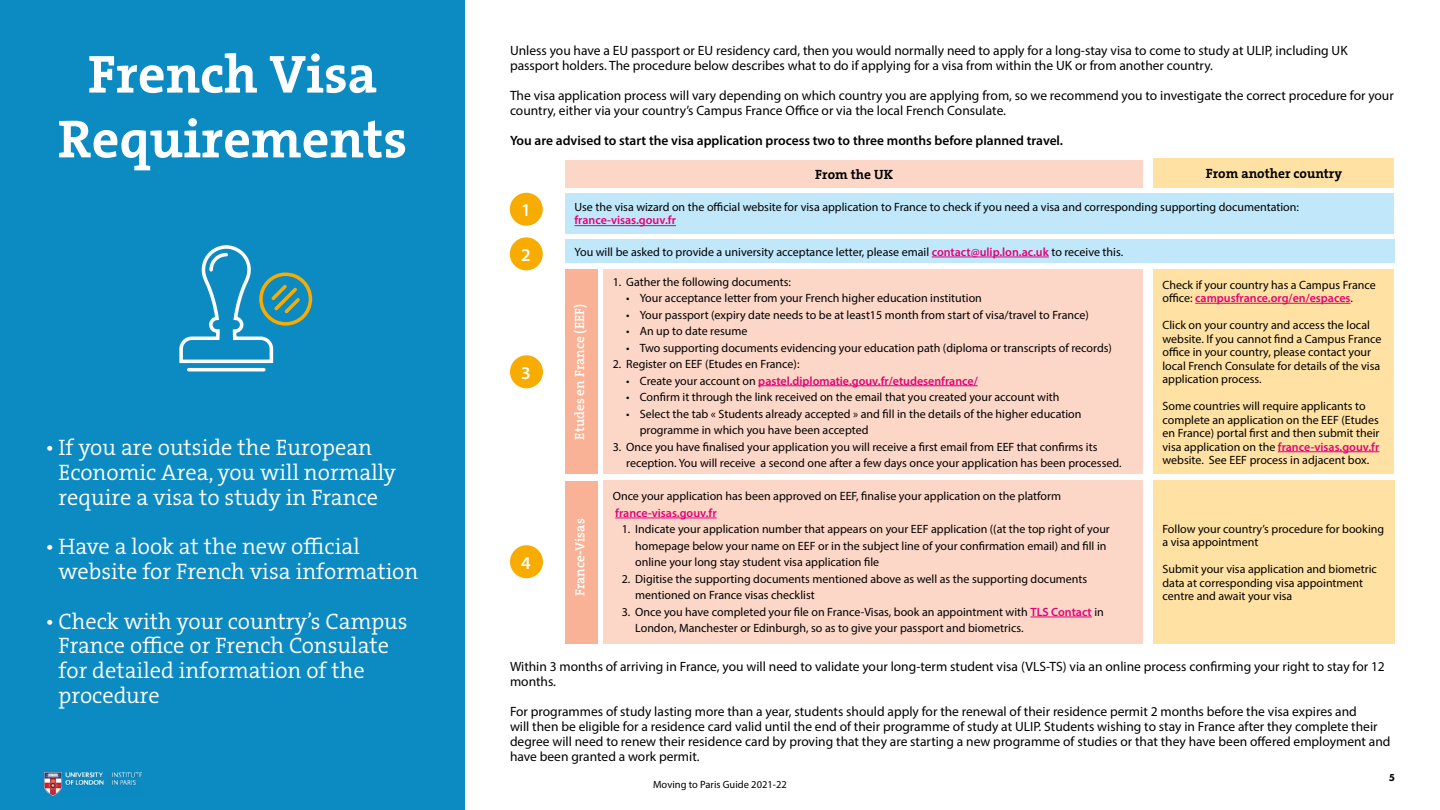
<style>
.page{position:relative;width:1440px;height:810px;background:#fff}
.page>*{position:absolute;margin:0;border:0;box-sizing:border-box;transform-origin:0 0}
.t1{font:54px/64.8px "The Serif HP7 Bld";color:#fff;text-align:center}
.t2{font:300 22.5px/24.8px "The Serif B W4";color:#fff}
.t3{font:600 18px "Myriad Pro";color:#fff}
.t4{font:13.5px/15px "Myriad Pro";color:#000}
.t5{font:600 13.5px "Myriad Pro";color:#000}
.t6{font:13.5px "The Serif HP6 Se Bld";color:#fff}
.t7{font:13.5px "The Serif HP7 Bld";color:#000}
.t8{font:12px/13.5px "Myriad Pro";color:#000}
.t9{font:600 12px "Myriad Pro";color:#e30077}
.t10{font:10.5px "Myriad Pro";color:#000}
.t11{font:800 10.5px "Futura PT";color:#000}
.s1{font-weight:600;color:#e30077}
.s2{font-weight:400;color:#000}
</style>
<div class="page">
<div style="left:0;top:0;width:465px;height:810px;background:#0c8bc3"></div>
<svg style="left:179px;top:245px;width:134px;height:127px"></svg>
<div style="left:566px;top:193px;width:828px;height:41px;background:#c0e8fa"></div>
<hr style="left:574px;top:225px;width:102px;height:1px;background:#e30077">
<div style="left:1154px;top:270px;width:240px;height:204px;background:#ffe2a3"></div>
<hr style="left:1195px;top:303px;width:156px;height:1px;background:#e30077">
<hr style="left:1278px;top:451px;width:101px;height:1px;background:#e30077">
<div style="left:510px;top:193px;width:33px;height:33px;background:#f8ac00;border-radius:50%"></div>
<div style="left:604px;top:270px;width:539px;height:204px;background:#fcd7c7"></div>
<hr style="left:758px;top:385px;width:220px;height:1px;background:#e30077">
<div style="left:604px;top:480px;width:539px;height:164px;background:#fcd7c7"></div>
<hr style="left:615px;top:518px;width:102px;height:1px;background:#e30077">
<hr style="left:1030px;top:617px;width:62px;height:1px;background:#e30077">
<div style="left:566px;top:239px;width:829px;height:24px;background:#c0e8fa"></div>
<hr style="left:932px;top:257px;width:117px;height:1px;background:#e30077">
<div style="left:1154px;top:480px;width:241px;height:164px;background:#ffe2a3"></div>
<div style="left:510px;top:355px;width:33px;height:33px;background:#f8ac00;border-radius:50%"></div>
<div style="left:510px;top:237px;width:33px;height:33px;background:#f8ac00;border-radius:50%"></div>
<div style="left:510px;top:545px;width:33px;height:33px;background:#f8ac00;border-radius:50%"></div>
<div style="left:565px;top:160px;width:578px;height:28px;background:#fcd7c7"></div>
<div style="left:1154px;top:158px;width:240px;height:30px;background:#ffe2a3"></div>
<div style="left:565px;top:270px;width:33px;height:204px;background:#fab296"></div>
<div style="left:565px;top:481px;width:33px;height:163px;background:#fab296"></div>
<img style="left:44px;top:773px;width:98px;height:23px">
<h1 class="t1" style="left:58px;top:42px;width:351px">French Visa<br>Requirements</h1>
<h2 class="t2" style="left:58px;top:436px;width:339px;text-indent:-14px">• If you are outside the European<br>Economic Area, you will normally require a visa to study in France</h2>
<h2 class="t2" style="left:58px;top:535px;width:361px;text-indent:-14px">• Have a look at the new official website for French visa information</h2>
<h2 class="t2" style="left:58px;top:609px;width:351px;text-indent:-14px">• Check with your country’s Campus<br>France office or French Consulate for detailed information of the procedure</h2>
<p class="t4" style="left:510px;top:43px;width:839px">Unless you have a EU passport or EU residency card, then you would normally need to apply for a long-stay visa to come to study at ULIP, including UK passport holders. The procedure below describes what to do if applying for a visa from within the UK or from another country.</p>
<p class="t4" style="left:510px;top:88px;width:885px">The visa application process will vary depending on which country you are applying from, so we recommend you to investigate the correct procedure for your country, either via your country’s Campus France Office or via the local French Consulate.</p>
<p class="t5" style="left:510px;top:132px;width:555px">You are advised to start the visa application process two to three months before planned travel.</p>
<h3 class="t3" style="left:521px;top:199px;width:11px">1</h3>
<h3 class="t3" style="left:521px;top:243px;width:11px">2</h3>
<h3 class="t3" style="left:521px;top:361px;width:11px">3</h3>
<h3 class="t3" style="left:521px;top:551px;width:11px">4</h3>
<p class="t7" style="left:815px;top:165px;width:80px">From the UK</p>
<p class="t7" style="left:1206px;top:164px;width:138px">From another country</p>
<p class="t8" style="left:574px;top:200px;width:726px">Use the visa wizard on the official website for visa application to France to check if you need a visa and corresponding supporting documentation:</p>
<p class="t9" style="left:574px;top:213px;width:103px">france-visas.gouv.fr</p>
<p class="t8" style="left:574px;top:245px;width:550px">You will be asked to provide a university acceptance letter, please email <span class="s1">contact@ulip.lon.ac.uk</span> to receive this.</p>
<p class="t6" style="left:571px;top:440px;width:137px;rotate:-90deg">Etudes en France (EEF)</p>
<p class="t6" style="left:571px;top:596px;width:79px;rotate:-90deg">France-Visas</p>
<p class="t8" style="left:613px;top:275px;width:180px">1. Gather the following documents:</p>
<p class="t8" style="left:626px;top:291px;width:357px">• Your acceptance letter from your French higher education institution</p>
<p class="t8" style="left:626px;top:308px;width:464px">• Your passport (expiry date needs to be at least15 month from start of visa/travel to France)</p>
<p class="t8" style="left:626px;top:324px;width:123px">• An up to date resume</p>
<p class="t8" style="left:626px;top:341px;width:487px">• Two supporting documents evidencing your education path (diploma or transcripts of records)</p>
<p class="t8" style="left:613px;top:357px;width:188px">2. Register on EEF (Etudes en France):</p>
<p class="t9" style="left:626px;top:373px;width:353px"><span class="s2">• Create your account on</span> pastel.diplomatie.gouv.fr/etudesenfrance/</p>
<p class="t8" style="left:626px;top:390px;width:435px">• Confirm it through the link received on the email that you created your account with</p>
<p class="t8" style="left:640px;top:405px;width:443px;line-height:16.5px;text-indent:-14px">• Select the tab « Students already accepted » and fill in the details of the higher education programme in which you have been accepted</p>
<p class="t8" style="left:626px;top:438px;width:497px;line-height:16.5px;text-indent:-14px">3. Once you have finalised your application you will receive a first email from EEF that confirms its reception. You will receive a second one after a few days once your application has been processed.</p>
<p class="t8" style="left:613px;top:489px;width:450px">Once your application has been approved on EEF, finalise your application on the platform</p>
<p class="t9" style="left:615px;top:505px;width:103px">france-visas.gouv.fr</p>
<p class="t8" style="left:635px;top:521px;width:476px;line-height:16.5px;text-indent:-14px">1. Indicate your application number that appears on your EEF application ((at the top right of your homepage below your name on EEF or in the subject line of your confirmation email) and fill in online your long stay student visa application file</p>
<p class="t8" style="left:635px;top:570px;width:454px;line-height:16.5px;text-indent:-14px">2. Digitise the supporting documents mentioned above as well as the supporting documents mentioned on France visas checklist</p>
<p class="t8" style="left:635px;top:603px;width:470px;line-height:16.5px;text-indent:-14px">3. Once you have completed your file on France-Visas, book an appointment with <span class="s1">TLS Contact</span> in<br>London, Manchester or Edinburgh, so as to give your passport and biometrics.</p>
<p class="t8" style="left:1162px;top:278px;width:215px">Check if your country has a Campus France office: <span class="s1">campusfrance.org/en/espaces</span>.</p>
<p class="t8" style="left:1162px;top:318px;width:220px">Click on your country and access the local website. If you cannot find a Campus France office in your country, please contact your local French Consulate for details of the visa application process.</p>
<p class="t8" style="left:1162px;top:399px;width:219px">Some countries will require applicants to complete an application on the EEF (Etudes en France) portal first and then submit their visa application on the <span class="s1">france-visas.gouv.fr </span>website. See EEF process in adjacent box.</p>
<p class="t8" style="left:1162px;top:522px;width:223px">Follow your country’s procedure for booking a visa appointment</p>
<p class="t8" style="left:1162px;top:562px;width:216px">Submit your visa application and biometric data at corresponding visa appointment centre and await your visa</p>
<p class="t4" style="left:510px;top:659px;width:876px">Within 3 months of arriving in France, you will need to validate your long-term student visa (VLS-TS) via an online process confirming your right to stay for 12 months.</p>
<p class="t4" style="left:510px;top:704px;width:882px">For programmes of study lasting more than a year, students should apply for the renewal of their residence permit 2 months before the visa expires and<br>will then be eligible for a residence card valid until the end of their programme of study at ULIP. Students wishing to stay in France after they complete their degree will need to renew their residence card by proving that they are starting a new programme of studies or that they have been offered employment and have been granted a work permit.</p>
<p class="t10" style="left:653px;top:778px;width:135px">Moving to Paris Guide 2021-22</p>
<p class="t11" style="left:1389px;top:770px;width:8px">5</p>
</div>
